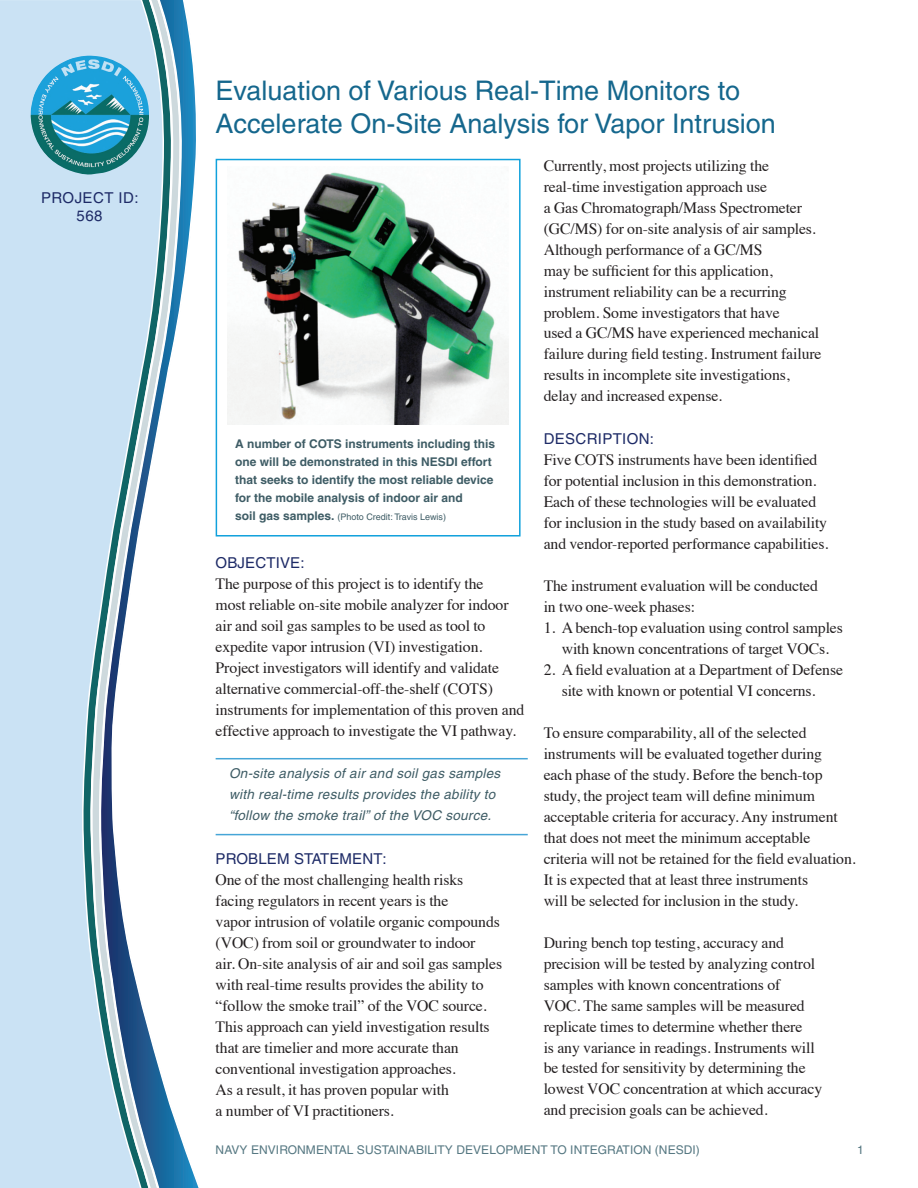
<style>
.page{position:relative;width:918px;height:1188px;background:#fff}
.page>*{position:absolute;margin:0;border:0;box-sizing:border-box;transform-origin:0 0}
.t1{font:27px/33px "Helvetica";color:#15678d}
.t2{font:15.75px/21px "Times";letter-spacing:-.01em;color:#231f20}
.t3{font:15px "Helvetica";letter-spacing:.01em;color:#1e2b67}
.t4{font:15px/18px "Helvetica";letter-spacing:.03em;color:#1e2b67;text-align:center}
.t5{font:italic 13.5px/21px "Helvetica";letter-spacing:.02em;color:#3e5c65}
.t6{font:700 12px/18px "Helvetica";color:#3e5c65}
.t7{font:12px "Helvetica";letter-spacing:.005em;color:#567882}
.t8{font:9px "Helvetica";color:#3e5c65}
.s1{font-weight:700;font-size:12px}
</style>
<div class="page">
<div style="left:216px;top:159px;width:305px;height:378px;background:#fff;border:2px solid #10a1dc"></div>
<div style="left:0;top:0;width:81px;height:1188px;background:#cae2f4"></div>
<img style="left:30px;top:56px;width:51px;height:120px">
<svg style="left:81px;top:0;width:9px;height:1188px"></svg>
<svg style="left:90px;top:0;width:8px;height:1188px"></svg>
<svg style="left:98px;top:0;width:144px;height:1188px"></svg>
<img style="left:227px;top:167px;width:281px;height:257px">
<hr style="left:216px;top:758px;width:312px;height:1px;background:#46a5d7">
<hr style="left:216px;top:834px;width:312px;height:1px;background:#46a5d7">
<p class="t4" style="left:41px;top:188px;width:99px">PROJECT ID:<br>568</p>
<h1 class="t1" style="left:216px;top:74px;width:562px">Evaluation of Various Real-Time Monitors to<br>Accelerate On-Site Analysis for Vapor Intrusion</h1>
<p class="t6" style="left:235px;top:434px;width:261px">A number of COTS instruments including this one will be demonstrated in this NESDI effort that seeks to identify the most reliable device for the mobile analysis of indoor air and</p>
<p class="t8" style="left:235px;top:511px;width:212px"><span class="s1">soil gas samples.</span> (Photo Credit: Travis Lewis)</p>
<p class="t3" style="left:216px;top:554px;width:90px">OBJECTIVE:</p>
<p class="t2" style="left:216px;top:572px;width:310px">The purpose of this project is to identify the<br>most reliable on-site mobile analyzer for indoor air and soil gas samples to be used as tool to expedite vapor intrusion (VI) investigation.<br>Project investigators will identify and validate alternative commercial-off-the-shelf (COTS) instruments for implementation of this proven and effective approach to investigate the VI pathway.</p>
<p class="t5" style="left:229px;top:763px;width:273px">On-site analysis of air and soil gas samples with real-time results provides the ability to “follow the smoke trail” of the VOC source.</p>
<p class="t3" style="left:216px;top:850px;width:172px">PROBLEM STATEMENT:</p>
<p class="t2" style="left:216px;top:868px;width:288px">One of the most challenging health risks facing regulators in recent years is the<br>vapor intrusion of volatile organic compounds (VOC) from soil or groundwater to indoor<br>air. On-site analysis of air and soil gas samples with real-time results provides the ability to “follow the smoke trail” of the VOC source.<br>This approach can yield investigation results that are timelier and more accurate than conventional investigation approaches.<br>As a result, it has proven popular with<br>a number of VI practitioners.</p>
<p class="t2" style="left:544px;top:153px;width:279px">Currently, most projects utilizing the real-time investigation approach use<br>a Gas Chromatograph/Mass Spectrometer (GC/MS) for on-site analysis of air samples.<br>Although performance of a GC/MS<br>may be sufficient for this application, instrument reliability can be a recurring problem. Some investigators that have<br>used a GC/MS have experienced mechanical failure during field testing. Instrument failure results in incomplete site investigations, delay and increased expense.</p>
<p class="t3" style="left:544px;top:430px;width:112px">DESCRIPTION:</p>
<p class="t2" style="left:544px;top:447px;width:286px">Five COTS instruments have been identified for potential inclusion in this demonstration.<br>Each of these technologies will be evaluated for inclusion in the study based on availability and vendor-reported performance capabilities.</p>
<p class="t2" style="left:544px;top:573px;width:276px">The instrument evaluation will be conducted in two one-week phases:</p>
<p class="t2" style="left:544px;top:615px;width:301px;text-align:center">1. A bench-top evaluation using control samples with known concentrations of target VOCs.</p>
<p class="t2" style="left:562px;top:657px;width:283px;text-indent:-18px">2. A field evaluation at a Department of Defense site with known or potential VI concerns.</p>
<p class="t2" style="left:544px;top:720px;width:314px">To ensure comparability, all of the selected instruments will be evaluated together during<br>each phase of the study. Before the bench-top study, the project team will define minimum acceptable criteria for accuracy. Any instrument that does not meet the minimum acceptable criteria will not be retained for the field evaluation.<br>It is expected that at least three instruments<br>will be selected for inclusion in the study.</p>
<p class="t2" style="left:544px;top:930px;width:280px">During bench top testing, accuracy and precision will be tested by analyzing control samples with known concentrations of<br>VOC. The same samples will be measured replicate times to determine whether there<br>is any variance in readings. Instruments will be tested for sensitivity by determining the lowest VOC concentration at which accuracy and precision goals can be achieved.</p>
<p class="t7" style="left:216px;top:1143px;width:486px">NAVY ENVIRONMENTAL SUSTAINABILITY DEVELOPMENT TO INTEGRATION (NESDI)</p>
<p class="t7" style="left:857px;top:1143px;width:8px">1</p>
</div>
